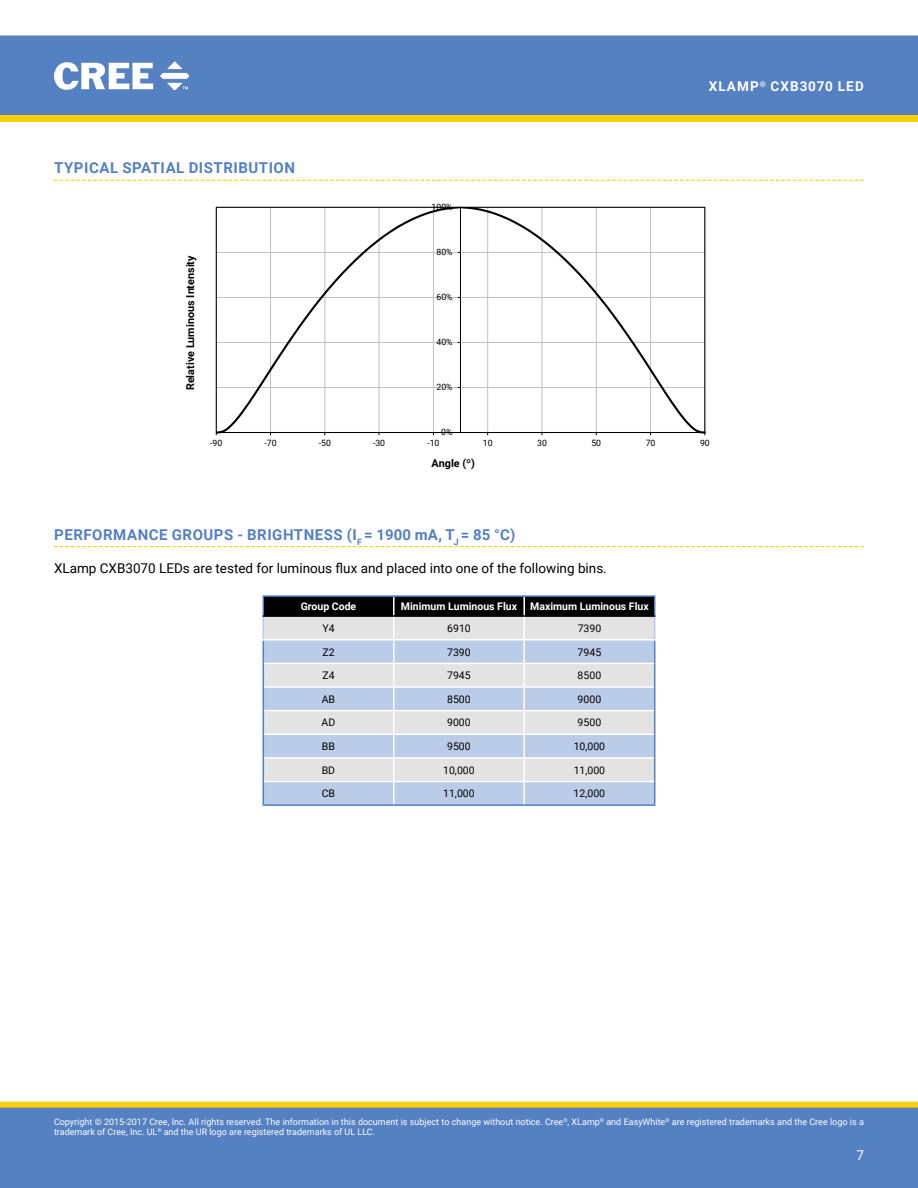
<style>
.page{position:relative;width:918px;height:1188px;background:#fff}
.page>*{position:absolute;margin:0;border:0;box-sizing:border-box;transform-origin:0 0}
.t1{font:700 15px "Roboto";letter-spacing:.035em;color:#5480c3}
.t2{font:13.5px "Roboto";color:#000}
.t3{font:700 13.5px "Roboto";letter-spacing:.085em;color:#fff}
.t4{font:13.5px "Roboto";color:#fff}
.t5{font:700 10.8px "Roboto";color:#000}
.t6{font:10.5px "Roboto";color:#000}
.t7{font:700 10.5px "Roboto";color:#fff}
.t8{font:9px/10.8px "Roboto";color:#fff}
.t9{font:8.7px "Roboto";letter-spacing:.005em;color:#000}
</style>
<div class="page">
<div style="left:0;top:35px;width:918px;height:80px;background:#5580c1"></div>
<img style="left:55px;top:62px;width:134px;height:28px">
<div style="left:1px;top:1102px;width:916px;height:6px;background:#fece06"></div>
<div style="left:0;top:1102px;width:918px;height:6px;border:1px solid #fece06"></div>
<div style="left:0;top:1108px;width:918px;height:80px;background:#5580c1"></div>
<svg style="left:0;top:115px;width:918px;height:7px;background:#fdce08"></svg>
<svg style="left:54px;top:180px;width:810px;height:1px"></svg>
<svg style="left:54px;top:546px;width:810px;height:1px"></svg>
<hr style="left:263px;top:595px;width:131px;height:2px;background:#5480c3">
<hr style="left:394px;top:595px;width:130px;height:2px;background:#5480c3">
<hr style="left:524px;top:595px;width:131px;height:2px;background:#5480c3">
<hr style="left:263px;top:804px;width:131px;height:2px;background:#5480c3">
<hr style="left:394px;top:804px;width:130px;height:2px;background:#5480c3">
<hr style="left:524px;top:804px;width:131px;height:2px;background:#5480c3">
<svg style="left:263px;top:596px;width:392px;height:208px;background:#bbc4d0"></svg>
<svg style="left:216px;top:207px;width:490px;height:227px"></svg>
<h1 class="t1" style="left:54px;top:157px;width:242px">Typical Spatial Distribution</h1>
<p class="t5" style="left:183px;top:390px;width:136px;rotate:-90deg">Relative Luminous Intensity</p>
<p class="t9" style="left:431px;top:201px;width:23px">100%</p>
<p class="t9" style="left:436px;top:246px;width:18px">80%</p>
<p class="t9" style="left:436px;top:291px;width:18px">60%</p>
<p class="t9" style="left:436px;top:336px;width:18px">40%</p>
<p class="t9" style="left:436px;top:381px;width:18px">20%</p>
<p class="t9" style="left:441px;top:426px;width:13px">0%</p>
<h2 class="t3" style="left:709px;top:77px;width:157px">XLamp<sup>®</sup> CXB3070 LED</h2>
<p class="t9" style="left:210px;top:437px;width:14px">-90</p>
<p class="t9" style="left:264px;top:437px;width:14px">-70</p>
<p class="t9" style="left:319px;top:437px;width:14px">-50</p>
<p class="t9" style="left:373px;top:437px;width:14px">-30</p>
<p class="t9" style="left:427px;top:437px;width:14px">-10</p>
<p class="t9" style="left:483px;top:437px;width:11px">10</p>
<p class="t9" style="left:537px;top:437px;width:11px">30</p>
<p class="t9" style="left:591px;top:437px;width:11px">50</p>
<p class="t9" style="left:646px;top:437px;width:11px">70</p>
<p class="t9" style="left:700px;top:437px;width:11px">90</p>
<p class="t5" style="left:432px;top:455px;width:45px">Angle (º)</p>
<h1 class="t1" style="left:54px;top:524px;width:463px">Performance Groups - Brightness (I <sub>f</sub> = 1900 mA, T<sub>j</sub> = 85 °C)</h1>
<h2 class="t2" style="left:54px;top:559px;width:554px">XLamp CXB3070 LEDs are tested for luminous flux and placed into one of the following bins.</h2>
<p class="t7" style="left:301px;top:599px;width:57px">Group Code</p>
<p class="t7" style="left:401px;top:599px;width:118px">Minimum Luminous Flux</p>
<p class="t7" style="left:530px;top:599px;width:120px">Maximum Luminous Flux</p>
<p class="t6" style="left:322px;top:621px;width:14px">Y4</p>
<p class="t6" style="left:447px;top:621px;width:25px">6910</p>
<p class="t6" style="left:578px;top:621px;width:25px">7390</p>
<p class="t6" style="left:322px;top:644px;width:14px">Z2</p>
<p class="t6" style="left:447px;top:644px;width:25px">7390</p>
<p class="t6" style="left:578px;top:644px;width:25px">7945</p>
<p class="t6" style="left:322px;top:668px;width:14px">Z4</p>
<p class="t6" style="left:447px;top:668px;width:25px">7945</p>
<p class="t6" style="left:578px;top:668px;width:25px">8500</p>
<p class="t6" style="left:322px;top:692px;width:15px">AB</p>
<p class="t6" style="left:447px;top:692px;width:25px">8500</p>
<p class="t6" style="left:578px;top:692px;width:25px">9000</p>
<p class="t6" style="left:322px;top:715px;width:15px">AD</p>
<p class="t6" style="left:447px;top:715px;width:25px">9000</p>
<p class="t6" style="left:578px;top:715px;width:25px">9500</p>
<p class="t6" style="left:322px;top:739px;width:15px">BB</p>
<p class="t6" style="left:447px;top:739px;width:25px">9500</p>
<p class="t6" style="left:574px;top:739px;width:33px">10,000</p>
<p class="t6" style="left:322px;top:763px;width:15px">BD</p>
<p class="t6" style="left:443px;top:763px;width:33px">10,000</p>
<p class="t6" style="left:574px;top:763px;width:33px">11,000</p>
<p class="t6" style="left:322px;top:786px;width:15px">CB</p>
<p class="t6" style="left:443px;top:786px;width:33px">11,000</p>
<p class="t6" style="left:574px;top:786px;width:33px">12,000</p>
<p class="t8" style="left:54px;top:1116px;width:811px">Copyright © 2015-2017 Cree, Inc. All rights reserved. The information in this document is subject to change without notice. Cree<sup>®</sup>, XLamp<sup>®</sup> and EasyWhite<sup>®</sup> are registered trademarks and the Cree logo is a trademark of Cree, Inc. UL<sup>®</sup> and the UR logo are registered trademarks of UL LLC.</p>
<h2 class="t4" style="left:856px;top:1145px;width:9px">7</h2>
</div>
